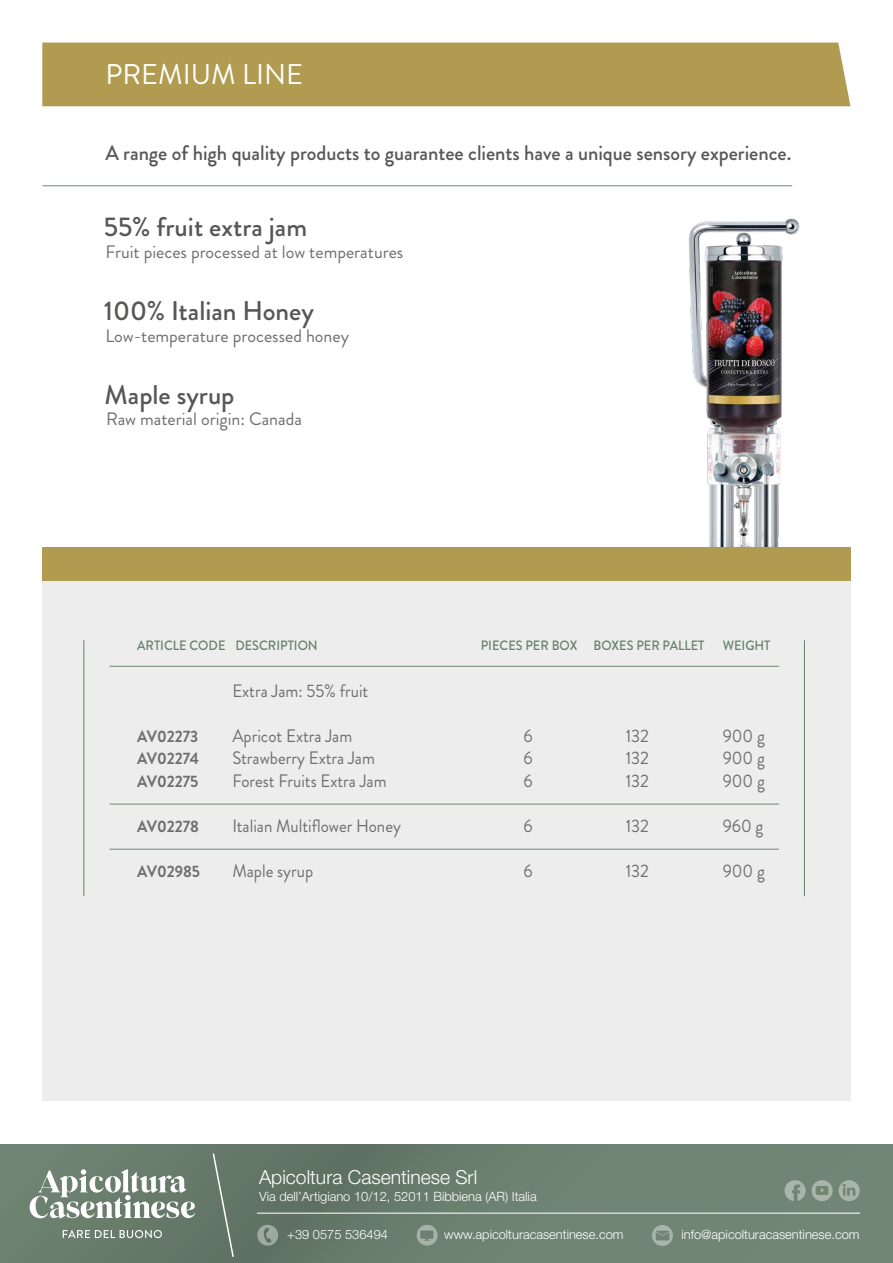
<style>
.page{position:relative;width:893px;height:1263px;background:#fff}
.page>*{position:absolute;margin:0;border:0;box-sizing:border-box;transform-origin:0 0}
.t1{font:28.5px "Brandon Grotesque";color:#fff}
.t2{font:500 27px "Brandon Grotesque";color:#575756}
.t3{font:500 21px "Brandon Grotesque";color:#575756}
.t4{font:300 19.35px "Helvetica Neue LT Std";color:#fff}
.t5{font:18px/22.5px "Brandon Grotesque";color:#706f6f;text-align:justify;scale:.94 1}
.t6{font:18px "Brandon Grotesque";color:#706f6f}
.t7{font:700 16.5px/22.5px "Brandon Grotesque";color:#706f6f;text-align:justify;scale:.94 1}
.t8{font:500 13.5px "Brandon Grotesque";color:#628269;scale:.94 1}
.t9{font:300 12.9px "Helvetica Neue LT Std";color:#fff}
</style>
<div class="page">
<img style="left:688px;top:218px;width:112px;height:329px">
<div style="left:42px;top:43px;width:808px;height:63px;background:#b09b50"></div>
<div style="left:43px;top:547px;width:807px;height:34px;background:#b09b50"></div>
<div style="left:43px;top:581px;width:807px;height:519px;background:#ededed"></div>
<hr style="left:109px;top:666px;width:670px;height:1px;background:#718674">
<hr style="left:42px;top:186px;width:750px;height:1px;background:#718674">
<hr style="left:109px;top:804px;width:670px;height:1px;background:#718674">
<hr style="left:109px;top:849px;width:670px;height:1px;background:#718674">
<hr style="left:804px;top:640px;width:1px;height:256px;background:#628269">
<hr style="left:84px;top:640px;width:1px;height:256px;background:#628269">
<div style="left:0;top:1144px;width:893px;height:119px;background:linear-gradient(to right,#657867,#718674)"></div>
<svg style="left:257px;top:1225px;width:21px;height:20px"></svg>
<svg style="left:212px;top:1152px;width:23px;height:106px;background:#6d7e6f"></svg>
<hr style="left:257px;top:1212px;width:603px;height:2px;background:#fff">
<svg style="left:652px;top:1225px;width:21px;height:21px"></svg>
<svg style="left:417px;top:1225px;width:21px;height:20px"></svg>
<svg style="left:30px;top:1169px;width:166px;height:50px"></svg>
<svg style="left:63px;top:1230px;width:99px;height:8px"></svg>
<svg style="left:812px;top:1180px;width:21px;height:21px"></svg>
<svg style="left:784px;top:1180px;width:22px;height:21px"></svg>
<svg style="left:839px;top:1180px;width:21px;height:21px"></svg>
<h1 class="t1" style="left:105px;top:54px;width:199px">PREMIUM LINE</h1>
<p class="t3" style="left:105px;top:138px;width:687px">A range of high quality products to guarantee clients have a unique sensory experience.</p>
<h2 class="t2" style="left:104px;top:208px;width:205px">55% fruit extra jam</h2>
<p class="t6" style="left:105px;top:239px;width:299px">Fruit pieces processed at low temperatures</p>
<h2 class="t2" style="left:104px;top:292px;width:212px">100% Italian Honey</h2>
<p class="t6" style="left:105px;top:323px;width:245px">Low-temperature processed honey</p>
<h2 class="t2" style="left:105px;top:376px;width:131px">Maple syrup</h2>
<p class="t6" style="left:106px;top:407px;width:197px">Raw material origin: Canada</p>
<p class="t8" style="left:137px;top:636px;width:95px">ARTICLE CODE</p>
<p class="t8" style="left:235px;top:636px;width:89px">DESCRIPTION</p>
<p class="t8" style="left:481px;top:636px;width:240px">PIECES PER BOX BOXES PER PALLET</p>
<p class="t8" style="left:723px;top:636px;width:52px">WEIGHT</p>
<p class="t7" style="left:137px;top:725px;width:67px">AV02273<br>AV02274<br>AV02275</p>
<p class="t7" style="left:137px;top:815px;width:67px">AV02278</p>
<p class="t7" style="left:137px;top:860px;width:68px">AV02985</p>
<p class="t5" style="left:232px;top:680px;width:146px">Extra Jam: 55% fruit</p>
<p class="t5" style="left:232px;top:725px;width:166px;text-align:left">Apricot Extra Jam<br>Strawberry Extra Jam<br>Forest Fruits Extra Jam</p>
<p class="t5" style="left:232px;top:815px;width:181px">Italian Multiflower Honey</p>
<p class="t5" style="left:232px;top:860px;width:87px">Maple syrup</p>
<p class="t5" style="left:523px;top:725px;width:11px">6<br>6<br>6</p>
<p class="t5" style="left:523px;top:815px;width:11px">6</p>
<p class="t5" style="left:523px;top:860px;width:11px">6</p>
<p class="t5" style="left:626px;top:725px;width:26px">132<br>132<br>132</p>
<p class="t5" style="left:626px;top:815px;width:26px">132</p>
<p class="t5" style="left:626px;top:860px;width:26px">132</p>
<p class="t5" style="left:723px;top:725px;width:46px">900 g 900 g 900 g</p>
<p class="t5" style="left:723px;top:815px;width:45px">960 g</p>
<p class="t5" style="left:723px;top:860px;width:46px">900 g</p>
<p class="t4" style="left:259px;top:1165px;width:220px">Apicoltura Casentinese Srl</p>
<p class="t9" style="left:259px;top:1189px;width:279px">Via dell’Artigiano 10/12, 52011 Bibbiena (AR) Italia</p>
<p class="t9" style="left:287px;top:1227px;width:102px">+39 0575 536494</p>
<p class="t9" style="left:444px;top:1227px;width:181px">www.apicolturacasentinese.com</p>
<p class="t9" style="left:681px;top:1227px;width:180px">info@apicolturacasentinese.com</p>
</div>
